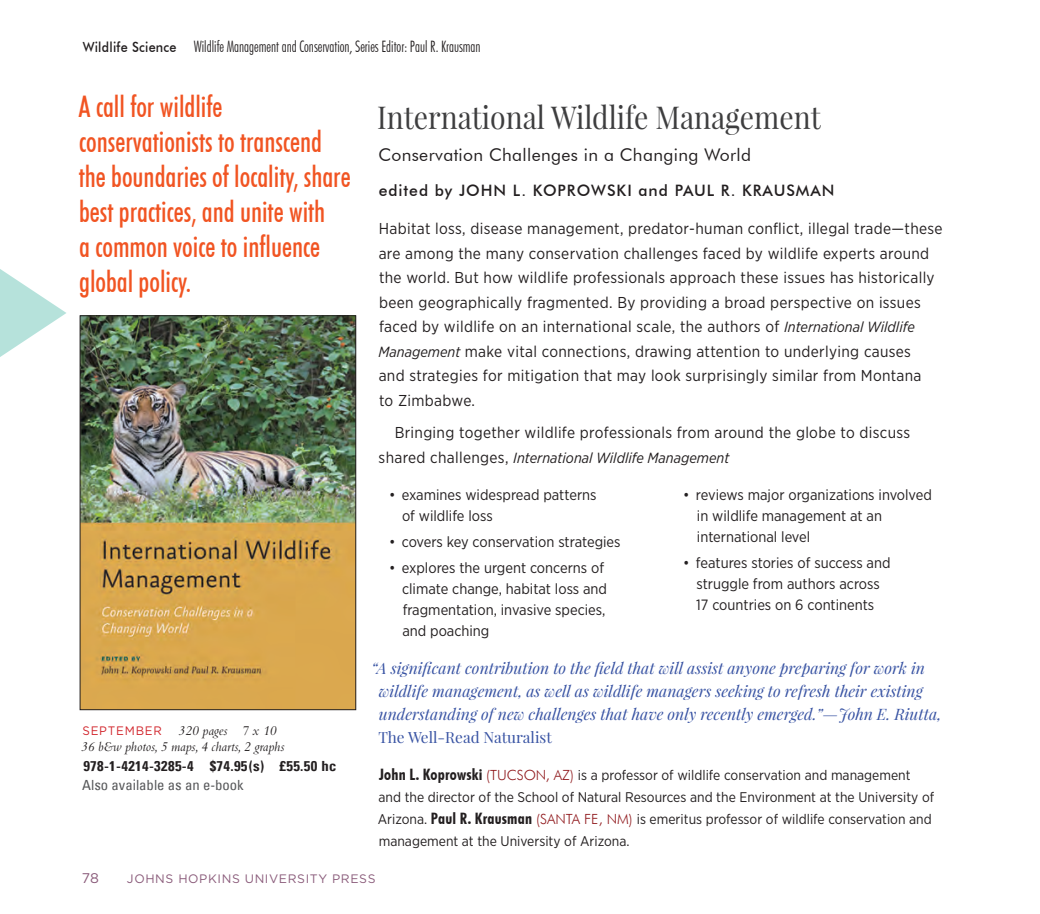
<style>
.page{position:relative;width:1040px;height:914px;background:#fff}
.page>*{position:absolute;margin:0;border:0;box-sizing:border-box;transform-origin:0 0}
.ti{font:31.5px "Playfair Display";color:#3e3e3f;scale:.9 1}
.callout{font:500 condensed 29.75px/35px "Futura BT";color:#f15422;scale:.93 1}
.t1{font:17.5px "Futura BT";letter-spacing:.02em;color:#231f20}
.tx2{font:15.75px/24.5px "Gotham Narrow";letter-spacing:.02em;color:#231f20}
.blurb{font:italic 15.75px/22.8px "Playfair Display";color:#3853a3}
.t2{font:300 condensed 15.75px "Futura BT";color:#231f20;scale:.9 1}
.tx{font:15.75px "Gotham Narrow";letter-spacing:.02em;color:#231f20}
.au{font:500 15.75px "Futura BT";letter-spacing:.06em;color:#231f20}
.blurb-2{font:15.4px "Playfair Display";color:#3853a3}
.bullets{font:14.88px/21px "Gotham Narrow";color:#231f20}
.tx-2{font:italic 14.7px "Gotham Narrow";color:#231f20}
.bio{font:14px/21.9px "Gotham Narrow";color:#231f20}
.price{font:italic 14px/15.8px "Bembo";color:#231f20;scale:.96 1}
.price2{font:700 condensed 14px "Univers";letter-spacing:.025em;color:#231f20;scale:1.05 1}
.price2-2{font:condensed 14px "Univers";color:#57585a;scale:1.05 1}
.t3{font:14px "Gotham";color:#8a5b7a}
.t4{font:12.25px "Gotham";letter-spacing:.05em;color:#8a5b7a}
.s1{font-weight:500;font-stretch:normal;font-size:14px}
.s2{font-style:italic;font-size:14.7px}
.s3{font-style:normal;font-size:15.75px}
.s4{font-family:"Gotham";font-style:normal;font-size:12.25px;color:#d1232a}
.s5{font-family:"Futura BT";font-weight:700;font-stretch:condensed;font-size:15.75px}
.s6{font-family:"Futura BT";font-weight:300;color:#90191d}
</style>
<div class="page">
<img style="left:82px;top:317px;width:272px;height:391px">
<div style="left:80px;top:315px;width:276px;height:395px;border:1px solid #231f20"></div>
<svg style="left:0;top:269px;width:66px;height:88px"></svg>
<p class="t2" style="left:83px;top:37px;width:444px"><span class="s1">Wildlife Science</span> Wildlife Management and Conservation, Series Editor: Paul R. Krausman</p>
<p class="callout" style="left:79px;top:89px;width:294px">A call for wildlife conservationists to transcend the boundaries of locality, share best practices, and unite with<br>a common voice to influence global policy.</p>
<p class="ti" style="left:377px;top:97px;width:494px">International Wildlife Management</p>
<p class="t1" style="left:378px;top:145px;width:374px">Conservation Challenges in a Changing World</p>
<p class="au" style="left:379px;top:180px;width:457px">edited by JOHN L. KOPROWSKI and PAUL R. KRAUSMAN</p>
<p class="tx2" style="left:378px;top:216px;width:565px">Habitat loss, disease management, predator-human conflict, illegal trade—these are among the many conservation challenges faced by wildlife experts around the world. But how wildlife professionals approach these issues has historically been geographically fragmented. By providing a broad perspective on issues faced by wildlife on an international scale, the authors of <span class="s2">International Wildlife Management</span> make vital connections, drawing attention to underlying causes<br>and strategies for mitigation that may look surprisingly similar from Montana<br>to Zimbabwe.</p>
<p class="tx" style="left:395px;top:423px;width:517px">Bringing together wildlife professionals from around the globe to discuss</p>
<p class="tx-2" style="left:378px;top:448px;width:352px"><span class="s3">shared challenges,</span> International Wildlife Management</p>
<p class="bullets" style="left:402px;top:483px;width:196px;text-indent:-13px">• examines widespread patterns of wildlife loss</p>
<p class="bullets" style="left:389px;top:530px;width:233px">• covers key conservation strategies</p>
<p class="bullets" style="left:402px;top:556px;width:207px;text-indent:-13px">• explores the urgent concerns of climate change, habitat loss and fragmentation, invasive species, and poaching</p>
<p class="bullets" style="left:697px;top:483px;width:236px;text-indent:-14px">• reviews major organizations involved in wildlife management at an international level</p>
<p class="bullets" style="left:683px;top:551px;width:209px;text-align:center">• features stories of success and struggle from authors across<br>17 countries on 6 continents</p>
<p class="price" style="left:81px;top:722px;width:214px"><span class="s4">SEPTEMBER</span> 320 pages 7 x 10<br>36 b&amp;w photos, 5 maps, 4 charts, 2 graphs</p>
<p class="price2" style="left:83px;top:757px;width:242px">978-1-4214-3285-4 $74.95(s) £55.50 hc</p>
<p class="price2-2" style="left:82px;top:776px;width:155px">Also available as an e-book</p>
<p class="blurb" style="left:379px;top:656px;width:564px;text-indent:-7px">“A significant contribution to the field that will assist anyone preparing for work in wildlife management, as well as wildlife managers seeking to refresh their existing understanding of new challenges that have only recently emerged.”—John E. Riutta,</p>
<p class="blurb-2" style="left:378px;top:727px;width:175px">The Well-Read Naturalist</p>
<p class="bio" style="left:378px;top:764px;width:558px"><span class="s5">John L. Koprowski</span> <span class="s6">(TUCSON, AZ)</span> is a professor of wildlife conservation and management and the director of the School of Natural Resources and the Environment at the University of Arizona. <span class="s5">Paul R. Krausman</span> <span class="s6">(SANTA FE, NM)</span> is emeritus professor of wildlife conservation and management at the University of Arizona.</p>
<p class="t3" style="left:82px;top:869px;width:19px">78</p>
<p class="t4" style="left:127px;top:871px;width:250px">JOHNS HOPKINS UNIVERSITY PRESS</p>
</div>
